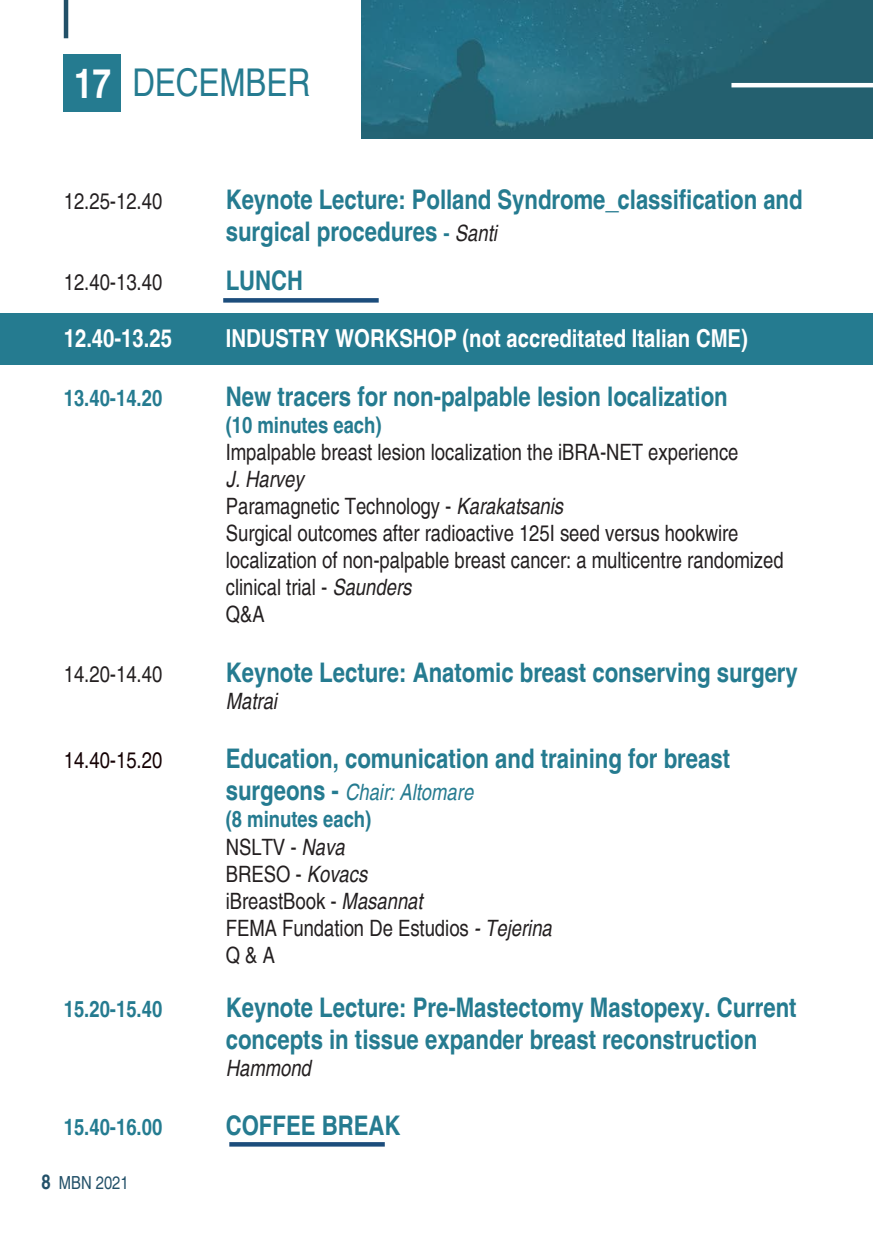
<style>
.page{position:relative;width:873px;height:1238px;background:#fff}
.page>*{position:absolute;margin:0;border:0;box-sizing:border-box;transform-origin:0 0}
.t1{font:700 condensed 40.5px "Helvetica";color:#fff}
.t2{font:condensed 38.25px "Helvetica";color:#257b90}
.t3{font:700 condensed 27px/32.4px "Helvetica";color:#257b90}
.t4{font:700 condensed 24.75px "Helvetica";color:#fff}
.t5{font:condensed 22.5px/27px "Helvetica";color:#231f20}
.t6{font:700 condensed 22.5px "Helvetica";color:#257b90}
.t7{font:italic condensed 22.5px "Helvetica";color:#257b90}
.t8{font:italic condensed 22.5px "Helvetica";color:#231f20}
.t9{font:condensed 22.5px "Helvetica";color:#140003}
.t10{font:700 condensed 22.5px "Helvetica";color:#247c91}
.t11{font:condensed 18px "Helvetica";color:#225068}
.s1{font-size:22.5px}
.s2{font-weight:400;font-style:italic;font-size:22.5px;color:#231f20}
.s3{font-style:italic}
.s4{font-weight:700;font-style:normal;font-size:27px}
.s5{font-weight:700;font-size:20.25px}
</style>
<div class="page">
<div style="left:0;top:313px;width:873px;height:51px;background:#257b90"></div>
<svg style="left:229px;top:1142px;width:156px;height:4px"></svg>
<div style="left:64px;top:54px;width:57px;height:58px;background:#257b90"></div>
<hr style="left:64px;top:0;width:4px;height:38px;background:#225068">
<img style="left:362px;top:0;width:511px;height:139px">
<hr style="left:731px;top:83px;width:142px;height:4px;background:#fff">
<svg style="left:223px;top:298px;width:156px;height:4px"></svg>
<p class="t1" style="left:74px;top:56px;width:38px">17</p>
<p class="t2" style="left:132px;top:58px;width:179px">DECEMBER</p>
<p class="t5" style="left:64px;top:187px;width:100px">12.25-12.40</p>
<p class="t3" style="left:226px;top:182px;width:578px">Keynote Lecture: Polland Syndrome_classification and surgical procedures <span class="s1">-</span> <span class="s2">Santi</span></p>
<p class="t5" style="left:64px;top:268px;width:100px">12.40-13.40</p>
<p class="t3" style="left:226px;top:263px;width:79px">LUNCH</p>
<p class="t4" style="left:64px;top:321px;width:110px">12.40-13.25</p>
<p class="t4" style="left:226px;top:321px;width:524px">INDUSTRY WORKSHOP (not accreditated Italian CME)</p>
<p class="t6" style="left:64px;top:382px;width:100px">13.40-14.20</p>
<p class="t3" style="left:226px;top:379px;width:504px">New tracers for non-palpable lesion localization</p>
<p class="t6" style="left:226px;top:409px;width:157px">(10 minutes each)</p>
<p class="t5" style="left:226px;top:438px;width:514px">Impalpable breast lesion localization the iBRA-NET experience<br><span class="s3">J. Harvey</span></p>
<p class="t5" style="left:226px;top:492px;width:339px">Paramagnetic Technology - <span class="s3">Karakatsanis</span></p>
<p class="t5" style="left:226px;top:519px;width:559px">Surgical outcomes after radioactive 125I seed versus hookwire localization of non-palpable breast cancer: a multicentre randomized clinical trial - <span class="s3">Saunders</span></p>
<p class="t5" style="left:226px;top:600px;width:40px">Q&amp;A</p>
<p class="t5" style="left:64px;top:659px;width:100px">14.20-14.40</p>
<p class="t3" style="left:226px;top:654px;width:574px">Keynote Lecture: Anatomic breast conserving surgery</p>
<p class="t8" style="left:226px;top:687px;width:53px">Matrai</p>
<p class="t9" style="left:64px;top:745px;width:100px">14.40-15.20</p>
<p class="t3" style="left:226px;top:741px;width:506px">Education, comunication and training for breast</p>
<p class="t7" style="left:226px;top:779px;width:249px"><span class="s4">surgeons -</span> Chair: Altomare</p>
<p class="t6" style="left:226px;top:804px;width:147px">(8 minutes each)</p>
<p class="t5" style="left:226px;top:832px;width:120px">NSLTV - <span class="s3">Nava</span></p>
<p class="t5" style="left:226px;top:859px;width:143px">BRESO - <span class="s3">Kovacs</span></p>
<p class="t5" style="left:226px;top:886px;width:198px">iBreastBook - <span class="s3">Masannat</span></p>
<p class="t5" style="left:226px;top:913px;width:328px">FEMA Fundation De Estudios <span class="s3">- Tejerina</span></p>
<p class="t5" style="left:226px;top:940px;width:51px">Q &amp; A</p>
<p class="t6" style="left:64px;top:993px;width:100px">15.20-15.40</p>
<p class="t3" style="left:226px;top:989px;width:572px">Keynote Lecture: Pre-Mastectomy Mastopexy. Current concepts in tissue expander breast reconstruction</p>
<p class="t8" style="left:226px;top:1054px;width:87px">Hammond</p>
<p class="t10" style="left:64px;top:1111px;width:100px">15.40-16.00</p>
<p class="t3" style="left:226px;top:1108px;width:176px">COFFEE BREAK</p>
<p class="t11" style="left:41px;top:1170px;width:89px"><span class="s5">8</span> MBN 2021</p>
</div>
